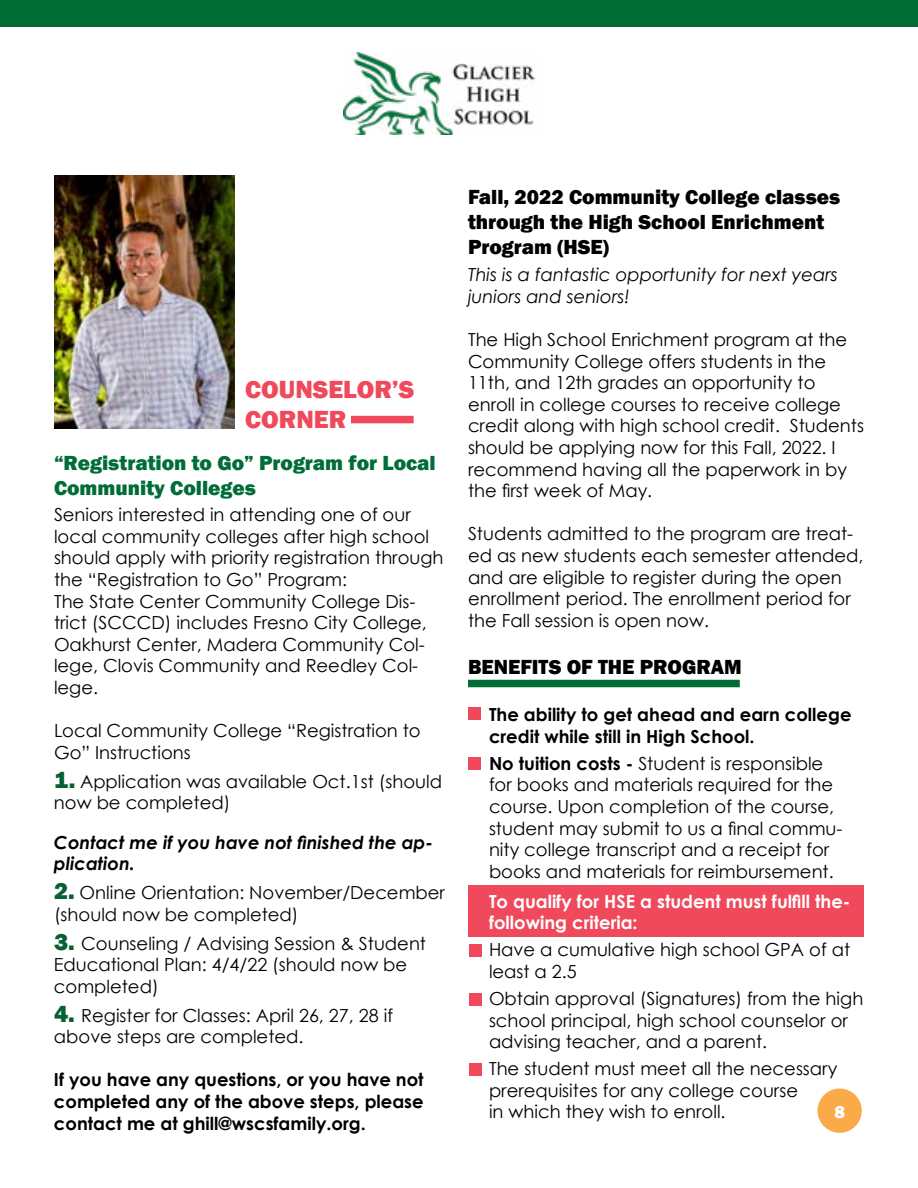
<style>
.page{position:relative;width:918px;height:1188px;background:#fff}
.page>*{position:absolute;margin:0;border:0;box-sizing:border-box;transform-origin:0 0}
.t1{font:800 25.5px/30.6px "Franklin Gothic";color:#ef495b}
.t2{font:800 21px/25.2px "Franklin Gothic";color:#000}
.t3{font:800 21px/25.2px "Franklin Gothic";color:#006d37}
.t4{font:18px/21.6px "Century Gothic";color:#000}
.t5{font:700 18px/21.6px "Century Gothic";color:#000;text-align:justify}
.t6{font:italic 18px/21.6px "Century Gothic";color:#000}
.t7{font:700 18px/21.6px "Century Gothic";color:#fff}
.t8{font:italic 700 18px/21.6px "Century Gothic";color:#000}
.t9{font:800 18px "Franklin Gothic";color:#fff}
.s1{font-family:"Franklin Gothic";font-weight:800;font-size:24px;color:#066132}
.s2{font-weight:700}
</style>
<div class="page">
<div style="left:818px;top:1089px;width:44px;height:44px;background:#faaa49;border-radius:50%"></div>
<div style="left:468px;top:885px;width:396px;height:52px;background:#ef495b"></div>
<img style="left:54px;top:176px;width:181px;height:253px">
<div style="left:468px;top:680px;width:272px;height:7px;background:#006d37"></div>
<div style="left:468px;top:707px;width:13px;height:13px;background:#ef495b"></div>
<div style="left:468px;top:757px;width:13px;height:12px;background:#ef495b"></div>
<div style="left:469px;top:944px;width:13px;height:12px;background:#ef495b"></div>
<div style="left:469px;top:993px;width:13px;height:12px;background:#ef495b"></div>
<div style="left:469px;top:1063px;width:13px;height:13px;background:#ef495b"></div>
<div style="left:351px;top:416px;width:63px;height:7px;background:#ef495b"></div>
<img style="left:343px;top:53px;width:193px;height:82px">
<div style="left:0;top:0;width:918px;height:27px;background:#006d37"></div>
<h1 class="t1" style="left:245px;top:374px;width:171px">COUNSELOR’S<br>CORNER</h1>
<p class="t3" style="left:54px;top:451px;width:383px">“Registration to Go” Program for Local<br>Community Colleges</p>
<p class="t4" style="left:54px;top:504px;width:391px">Seniors interested in attending one of our local community colleges after high school should apply with priority registration through the “Registration to Go” Program:<br>The State Center Community College Dis&shy;trict (SCCCD) includes Fresno City College, Oakhurst Center, Madera Community Col&shy;lege, Clovis Community and Reedley Col&shy;lege.</p>
<p class="t4" style="left:54px;top:720px;width:368px">Local Community College “Registration to<br>Go” Instructions</p>
<p class="t4" style="left:54px;top:770px;width:390px"><span class="s1">1.</span> Application was available Oct.1st (should now be completed)</p>
<p class="t8" style="left:54px;top:831px;width:381px">Contact me if you have not finished the ap&shy;plication.</p>
<p class="t4" style="left:54px;top:882px;width:392px"><span class="s1">2.</span> Online Orientation: November/December (should now be completed)</p>
<p class="t4" style="left:54px;top:932px;width:374px"><span class="s1">3.</span> Counseling / Advising Session &amp; Student<br>Educational Plan: 4/4/22 (should now be completed)</p>
<p class="t4" style="left:54px;top:1004px;width:341px"><span class="s1">4.</span> Register for Classes: April 26, 27, 28 if above steps are completed.</p>
<p class="t5" style="left:54px;top:1068px;width:371px">If you have any questions, or you have not completed any of the above steps, please contact me at ghill@wscsfamily.org.</p>
<p class="t2" style="left:468px;top:184px;width:374px">Fall, 2022 Community College classes through the High School Enrichment<br>Program (HSE)</p>
<p class="t6" style="left:468px;top:264px;width:371px">This is a fantastic opportunity for next years juniors and seniors!</p>
<p class="t4" style="left:468px;top:328px;width:398px">The High School Enrichment program at the Community College offers students in the 11th, and 12th grades an opportunity to enroll in college courses to receive college credit along with high school credit. Students should be applying now for this Fall, 2022. I recommend having all the paperwork in by the first week of May.</p>
<p class="t4" style="left:468px;top:523px;width:397px">Students admitted to the program are treat&shy;ed as new students each semester attended, and are eligible to register during the open enrollment period. The enrollment period for the Fall session is open now.</p>
<p class="t2" style="left:468px;top:654px;width:275px">BENEFITS OF THE PROGRAM</p>
<p class="t5" style="left:489px;top:703px;width:364px">The ability to get ahead and earn college credit while still in High School.</p>
<p class="t4" style="left:489px;top:752px;width:355px"><span class="s2">No tuition costs -</span> Student is responsible for books and materials required for the course. Upon completion of the course, student may submit to us a final commu&shy;nity college transcript and a receipt for books and materials for reimbursement.</p>
<p class="t7" style="left:489px;top:890px;width:363px">To qualify for HSE a student must fulfill the&shy;following criteria:</p>
<p class="t4" style="left:489px;top:939px;width:363px">Have a cumulative high school GPA of at least a 2.5</p>
<p class="t4" style="left:489px;top:987px;width:376px">Obtain approval (Signatures) from the high school principal, high school counselor or advising teacher, and a parent.</p>
<p class="t4" style="left:489px;top:1058px;width:350px">The student must meet all the necessary prerequisites for any college course<br>in which they wish to enroll.</p>
<p class="t9" style="left:834px;top:1100px;width:12px">8</p>
</div>
